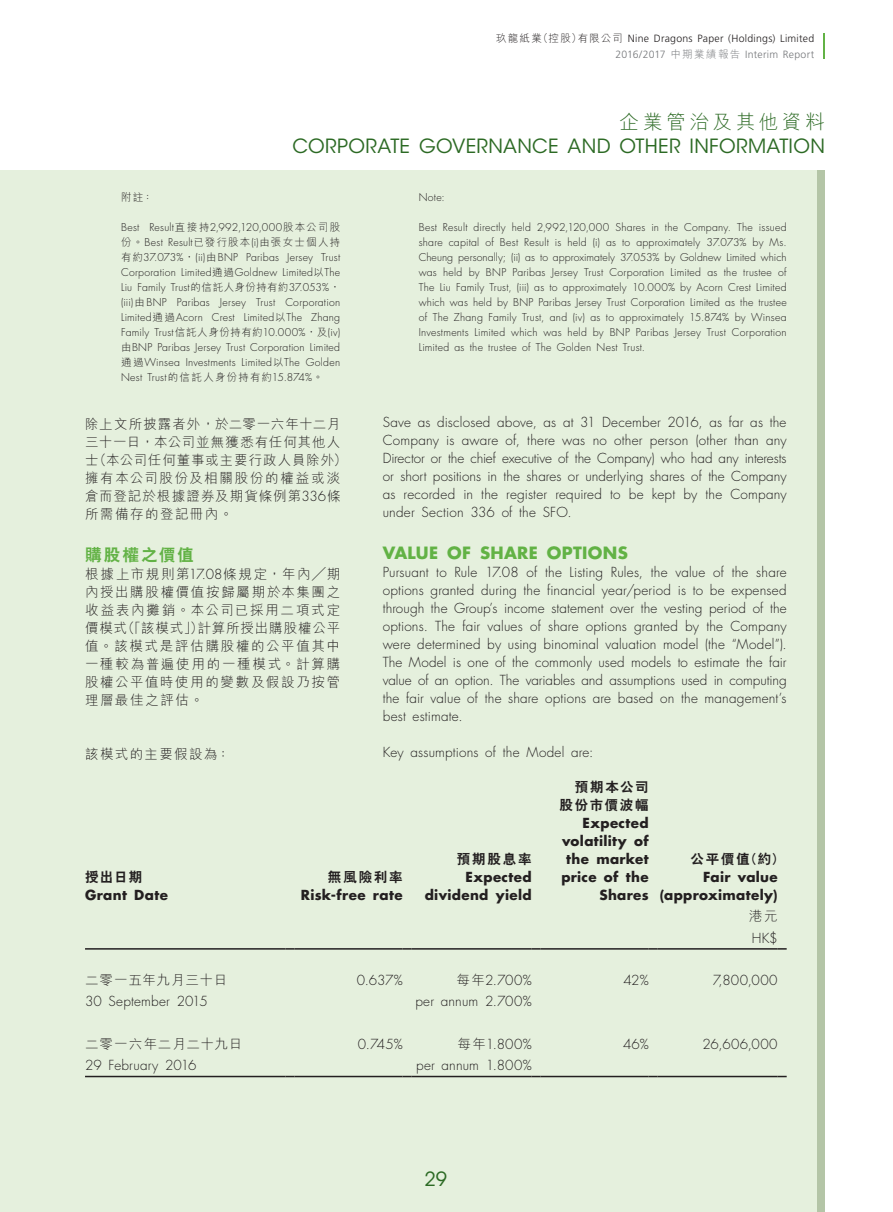
<style>
.page{position:relative;width:893px;height:1212px;background:#fff}
.page>*{position:absolute;margin:0;border:0;box-sizing:border-box;transform-origin:0 0}
.t1{font:19.5px "ITC Avant Garde Std";letter-spacing:.015em;color:#2c6a24}
.t2{font:300 19.5px "M Hei HK";letter-spacing:.2em;color:#2c6a24}
._03_H1{font:700 16.5px "Futura Std";letter-spacing:.015em;color:#62b245}
._03_H1-2{font:800 16.5px "C Hei 2 HK";letter-spacing:.13em;color:#62b245}
._01_Body_Text{font:300 13.5px/18px "Futura Std";letter-spacing:.015em;color:#231f20;text-align:justify}
._11_P0{font:300 13.5px/18px "Futura Std";letter-spacing:.015em;color:#231f20;text-align:justify}
._01_Body_Text-2{font:300 13.5px/18px "M Hei HK";letter-spacing:.115em;color:#231f20;text-align:justify}
._31_table_tab_6pt{font:700 13.5px/18px "Futura Std";letter-spacing:.025em;color:#231f20;text-align:right}
._11_P0-2{font:300 13.5px/18px "M Hei HK";letter-spacing:.08em;color:#231f20}
._31_table_tab_6pt-2{font:300 13.5px "Futura Std";letter-spacing:.015em;color:#231f20}
._15_Table_Stub{font:300 13.5px "Futura Std";letter-spacing:.015em;color:#231f20}
._31_table_tab_6pt-3{font:800 13.5px/18px "C Hei 2 HK";letter-spacing:.13em;color:#231f20;text-align:right}
._15_Table_Stub-2{font:300 13.5px "M Hei HK";letter-spacing:.06em;color:#231f20}
._15_Table_Stub-3{font:700 13.5px "Futura Std";letter-spacing:.025em;color:#231f20}
._15_Table_Stub-4{font:800 13.5px "C Hei 2 HK";color:#231f20}
._31_table_tab_6pt-4{font:300 13.5px "M Hei HK";color:#231f20}
._26___P2__Note{font:300 10.5px/15px "Futura Std";letter-spacing:.025em;color:#231f20;text-align:justify}
.t3{font:300 10.5px/15.8px "Frutiger LT Std";letter-spacing:.025em;color:#231f20;text-align:right}
._26___P2__Note-2{font:300 10.5px "M Hei HK";color:#231f20}
.s1{font-family:"M Hei HK"}
.s2{color:#76787b}
.s3{font-family:"M Hei HK";color:#76787b}
.s4{font-family:"Futura Std"}
</style>
<div class="page">
<div style="left:0;top:170px;width:816px;height:1042px;background:#e5f0dd"></div>
<hr style="left:823px;top:33px;width:2px;height:25px;background:#62b245">
<hr style="left:85px;top:948px;width:201px;height:1px;background:#231f20">
<hr style="left:295px;top:948px;width:108px;height:1px;background:#231f20">
<hr style="left:412px;top:948px;width:120px;height:1px;background:#231f20">
<hr style="left:541px;top:948px;width:108px;height:1px;background:#231f20">
<hr style="left:658px;top:948px;width:120px;height:1px;background:#231f20">
<hr style="left:85px;top:1076px;width:201px;height:1px;background:#231f20">
<hr style="left:295px;top:1076px;width:108px;height:1px;background:#231f20">
<hr style="left:412px;top:1076px;width:120px;height:1px;background:#231f20">
<hr style="left:541px;top:1076px;width:108px;height:1px;background:#231f20">
<hr style="left:658px;top:1076px;width:120px;height:1px;background:#231f20">
<p class="t3" style="left:496px;top:31px;width:320px"><span class="s1">玖龍紙業（控股）有限公司</span> Nine Dragons Paper (Holdings) Limited<br><span class="s2">2016/2017</span> <span class="s3">中期業績報告</span> <span class="s2">Interim Report</span></p>
<h1 class="t2" style="left:619px;top:108px;width:207px">企業管治及其他資料</h1>
<h1 class="t1" style="left:293px;top:134px;width:534px">CORPORATE GOVERNANCE AND OTHER INFORMATION</h1>
<p class="_26___P2__Note-2" style="left:121px;top:189px;width:34px">附註：</p>
<p class="_26___P2__Note" style="left:121px;top:220px;width:221px">Best Result<span class="s1">直接持</span>2,992,120,000<span class="s1">股本公司股份。</span>Best Result<span class="s1">已發行股本</span>(i)<span class="s1">由張女士個人持有約</span>37.073%<span class="s1">，</span>(ii)<span class="s1">由</span>BNP Paribas Jersey Trust Corporation Limited<span class="s1">通過</span>Goldnew Limited<span class="s1">以</span>The Liu Family Trust<span class="s1">的信託人身份持有約</span>37.053%<span class="s1">，</span>(iii)<span class="s1">由</span>BNP Paribas Jersey Trust Corporation Limited<span class="s1">通過</span>Acorn Crest Limited<span class="s1">以</span>The Zhang Family Trust<span class="s1">信託人身份持有約</span>10.000%<span class="s1">，及</span>(iv)<span class="s1">由</span>BNP Paribas Jersey Trust Corporation Limited<span class="s1">通過</span>Winsea Investments Limited<span class="s1">以</span>The Golden Nest Trust<span class="s1">的信託人身份持有約</span>15.874%<span class="s1">。</span></p>
<p class="_11_P0-2" style="left:85px;top:414px;width:263px">除上文所披露者外，於二零一六年十二月三十一日，本公司並無獲悉有任何其他人士（本公司任何董事或主要行政人員除外）擁有本公司股份及相關股份的權益或淡倉而登記於根據證券及期貨條例第<span class="s4">336</span>條所需備存的登記冊內。</p>
<p class="_03_H1-2" style="left:85px;top:544px;width:110px">購股權之價值</p>
<p class="_01_Body_Text-2" style="left:85px;top:564px;width:257px">根據上市規則第<span class="s4">17.08</span>條規定，年內╱期內授出購股權價值按歸屬期於本集團之收益表內攤銷。本公司已採用二項式定價模式（「該模式」）計算所授出購股權公平值。該模式是評估購股權的公平值其中一種較為普遍使用的一種模式。計算購股權公平值時使用的變數及假設乃按管理層最佳之評估。</p>
<p class="_01_Body_Text-2" style="left:85px;top:744px;width:147px">該模式的主要假設為：</p>
<p class="_26___P2__Note" style="left:419px;top:190px;width:28px">Note:</p>
<p class="_26___P2__Note" style="left:419px;top:220px;width:369px">Best Result directly held 2,992,120,000 Shares in the Company. The issued share capital of Best Result is held (i) as to approximately 37.073% by Ms.<br>Cheung personally; (ii) as to approximately 37.053% by Goldnew Limited which was held by BNP Paribas Jersey Trust Corporation Limited as the trustee of The Liu Family Trust, (iii) as to approximately 10.000% by Acorn Crest Limited which was held by BNP Paribas Jersey Trust Corporation Limited as the trustee of The Zhang Family Trust, and (iv) as to approximately 15.874% by Winsea Investments Limited which was held by BNP Paribas Jersey Trust Corporation Limited as the trustee of The Golden Nest Trust.</p>
<p class="_11_P0" style="left:383px;top:414px;width:405px">Save as disclosed above, as at 31 December 2016, as far as the Company is aware of, there was no other person (other than any Director or the chief executive of the Company) who had any interests or short positions in the shares or underlying shares of the Company as recorded in the register required to be kept by the Company under Section 336 of the SFO.</p>
<p class="_03_H1" style="left:383px;top:542px;width:247px">VALUE OF SHARE OPTIONS</p>
<p class="_01_Body_Text" style="left:383px;top:564px;width:405px">Pursuant to Rule 17.08 of the Listing Rules, the value of the share options granted during the financial year/period is to be expensed through the Group’s income statement over the vesting period of the options. The fair values of share options granted by the Company were determined by using binominal valuation model (the “Model”).<br>The Model is one of the commonly used models to estimate the fair value of an option. The variables and assumptions used in computing the fair value of the share options are based on the management’s best estimate.</p>
<p class="_01_Body_Text" style="left:383px;top:744px;width:212px">Key assumptions of the Model are:</p>
<p class="_15_Table_Stub-4" style="left:85px;top:868px;width:59px">授出日期</p>
<p class="_15_Table_Stub-3" style="left:85px;top:886px;width:84px">Grant Date</p>
<p class="_31_table_tab_6pt-3" style="left:328px;top:868px;width:76px">無風險利率</p>
<p class="_31_table_tab_6pt" style="left:301px;top:886px;width:103px">Risk-free rate</p>
<p class="_31_table_tab_6pt-3" style="left:457px;top:850px;width:76px">預期股息率</p>
<p class="_31_table_tab_6pt" style="left:425px;top:868px;width:108px">Expected dividend yield</p>
<p class="_31_table_tab_6pt-3" style="left:560px;top:778px;width:91px">預期本公司股份市價波幅</p>
<p class="_31_table_tab_6pt" style="left:561px;top:814px;width:89px">Expected volatility of the market price of the<br>Shares</p>
<p class="_31_table_tab_6pt-3" style="left:691px;top:850px;width:95px">公平價值（約）</p>
<p class="_31_table_tab_6pt" style="left:660px;top:868px;width:119px">Fair value (approximately)</p>
<p class="_31_table_tab_6pt-4" style="left:749px;top:907px;width:30px">港元</p>
<p class="_31_table_tab_6pt-2" style="left:752px;top:929px;width:27px">HK$</p>
<p class="_15_Table_Stub-2" style="left:85px;top:971px;width:144px">二零一五年九月三十日</p>
<p class="_31_table_tab_6pt-2" style="left:357px;top:972px;width:47px">0.637%</p>
<p class="_31_table_tab_6pt-2" style="left:456px;top:972px;width:77px"><span class="s1">每年</span>2.700%</p>
<p class="_31_table_tab_6pt-2" style="left:623px;top:972px;width:27px">42%</p>
<p class="_31_table_tab_6pt-2" style="left:713px;top:972px;width:66px">7,800,000</p>
<p class="_15_Table_Stub" style="left:85px;top:993px;width:124px">30 September 2015</p>
<p class="_31_table_tab_6pt-2" style="left:415px;top:993px;width:118px">per annum 2.700%</p>
<p class="_15_Table_Stub-2" style="left:85px;top:1034px;width:159px">二零一六年二月二十九日</p>
<p class="_31_table_tab_6pt-2" style="left:358px;top:1036px;width:46px">0.745%</p>
<p class="_31_table_tab_6pt-2" style="left:458px;top:1036px;width:75px"><span class="s1">每年</span>1.800%</p>
<p class="_31_table_tab_6pt-2" style="left:623px;top:1036px;width:27px">46%</p>
<p class="_31_table_tab_6pt-2" style="left:702px;top:1036px;width:77px">26,606,000</p>
<p class="_15_Table_Stub" style="left:85px;top:1057px;width:113px">29 February 2016</p>
<p class="_31_table_tab_6pt-2" style="left:416px;top:1057px;width:117px">per annum 1.800%</p>
<h1 class="t1" style="left:425px;top:1167px;width:24px">29</h1>
</div>
